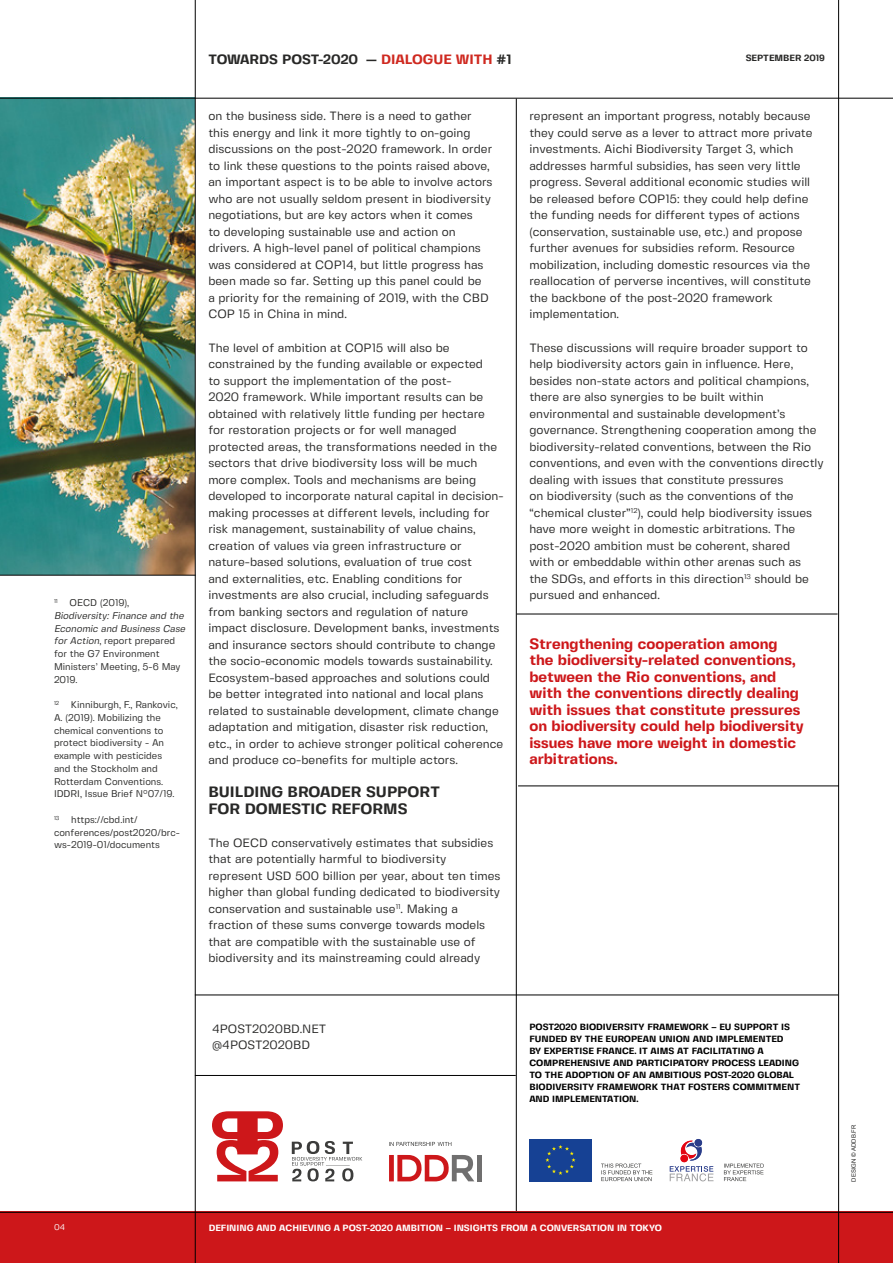
<style>
.page{position:relative;width:893px;height:1263px;background:#fff}
.page>*{position:absolute;margin:0;border:0;box-sizing:border-box;transform-origin:0 0}
.t1{font:700 15px/16.5px "Fivo Sans Modern";color:#cd171a}
.t2{font:700 15px/16.5px "Fivo Sans Modern";color:#282827}
.t3{font:700 13.5px "Fivo Sans Modern";color:#282827}
.t4{font:12px/16.5px "Fivo Sans Modern";color:#282827}
.t5{font:9.75px/12.8px "Fivo Sans Modern";color:#282827}
.t6{font:700 9px/12px "Fivo Sans Modern";color:#000}
.t7{font:700 9px "Fivo Sans Modern";color:#fff}
.t8{font:700 9px "Fivo Sans Modern";color:#282827}
.t9{font:8.25px "Fivo Sans Modern";color:#fff}
.t10{font:6px "Arial";color:#282827}
.s1{font-style:italic}
.s2{color:#cf2920}
</style>
<div class="page">
<img style="left:0;top:99px;width:195px;height:476px">
<hr style="left:195px;top:994px;width:643px;height:1px;background:#000">
<hr style="left:195px;top:1075px;width:321px;height:1px;background:#000">
<hr style="left:518px;top:785px;width:321px;height:1px;background:#000">
<hr style="left:517px;top:614px;width:320px;height:1px;background:#000">
<svg style="left:292px;top:1141px;width:70px;height:40px"></svg>
<svg style="left:212px;top:1111px;width:71px;height:70px"></svg>
<svg style="left:389px;top:1142px;width:62px;height:4px"></svg>
<svg style="left:389px;top:1155px;width:85px;height:26px"></svg>
<div style="left:477px;top:1155px;width:5px;height:26px;background:#706f6f"></div>
<hr style="left:0;top:575px;width:196px;height:1px;background:#000">
<hr style="left:516px;top:99px;width:1px;height:1113px;background:#000">
<hr style="left:0;top:98px;width:893px;height:1px;background:#000">
<svg style="left:670px;top:1139px;width:43px;height:42px"></svg>
<svg style="left:601px;top:1163px;width:51px;height:18px"></svg>
<svg style="left:724px;top:1163px;width:40px;height:18px"></svg>
<div style="left:529px;top:1139px;width:63px;height:42px;background:#164194"></div>
<svg style="left:545px;top:1145px;width:31px;height:30px"></svg>
<div style="left:0;top:1212px;width:893px;height:51px;background:#cd171a"></div>
<hr style="left:0;top:1212px;width:893px;height:1px;background:#000">
<hr style="left:195px;top:0;width:1px;height:1263px;background:#000">
<hr style="left:838px;top:0;width:1px;height:1263px;background:#000">
<p class="t5" style="left:54px;top:596px;width:135px"><sup>11</sup> OECD (2019),<br><span class="s1">Biodiversity: Finance and the<br>Economic and Business Case for Action</span>, report prepared for the G7 Environment<br>Ministers’ Meeting, 5-6 May<br>2019.</p>
<p class="t5" style="left:54px;top:698px;width:125px"><sup>12</sup> Kinniburgh, F., Rankovic,<br>A. (2019). Mobilizing the chemical conventions to protect biodiversity - An example with pesticides and the Stockholm and<br>Rotterdam Conventions.<br>IDDRI, Issue Brief N°07/19.</p>
<p class="t5" style="left:54px;top:813px;width:127px"><sup>13</sup> https://cbd.int/ conferences/post2020/brc&shy;ws-2019-01/documents</p>
<p class="t3" style="left:208px;top:51px;width:305px">TOWARDS POST-2020 — <span class="s2">DIALOGUE WITH</span> #1</p>
<p class="t4" style="left:208px;top:108px;width:286px">on the business side. There is a need to gather this energy and link it more tightly to on-going discussions on the post-2020 framework. In order to link these questions to the points raised above, an important aspect is to be able to involve actors who are not usually seldom present in biodiversity negotiations, but are key actors when it comes<br>to developing sustainable use and action on drivers. A high-level panel of political champions was considered at COP14, but little progress has been made so far. Setting up this panel could be<br>a priority for the remaining of 2019, with the CBD COP 15 in China in mind.</p>
<p class="t4" style="left:208px;top:339px;width:297px">The level of ambition at COP15 will also be constrained by the funding available or expected<br>to support the implementation of the post-<br>2020 framework. While important results can be obtained with relatively little funding per hectare for restoration projects or for well managed protected areas, the transformations needed in the sectors that drive biodiversity loss will be much more complex. Tools and mechanisms are being developed to incorporate natural capital in decision&shy;making processes at different levels, including for risk management, sustainability of value chains, creation of values via green infrastructure or nature-based solutions, evaluation of true cost<br>and externalities, etc. Enabling conditions for investments are also crucial, including safeguards from banking sectors and regulation of nature impact disclosure. Development banks, investments and insurance sectors should contribute to change the socio-economic models towards sustainability.<br>Ecosystem-based approaches and solutions could be better integrated into national and local plans related to sustainable development, climate change adaptation and mitigation, disaster risk reduction, etc., in order to achieve stronger political coherence and produce co-benefits for multiple actors.</p>
<p class="t2" style="left:208px;top:783px;width:233px">BUILDING BROADER SUPPORT<br>FOR DOMESTIC REFORMS</p>
<p class="t4" style="left:208px;top:834px;width:294px">The OECD conservatively estimates that subsidies that are potentially harmful to biodiversity represent USD 500 billion per year, about ten times higher than global funding dedicated to biodiversity conservation and sustainable use<sup>11</sup>. Making a fraction of these sums converge towards models that are compatible with the sustainable use of biodiversity and its mainstreaming could already</p>
<p class="t8" style="left:746px;top:52px;width:81px">SEPTEMBER 2019</p>
<p class="t4" style="left:529px;top:108px;width:285px">represent an important progress, notably because they could serve as a lever to attract more private investments. Aichi Biodiversity Target 3, which addresses harmful subsidies, has seen very little progress. Several additional economic studies will be released before COP15: they could help define the funding needs for different types of actions (conservation, sustainable use, etc.) and propose further avenues for subsidies reform. Resource mobilization, including domestic resources via the reallocation of perverse incentives, will constitute the backbone of the post-2020 framework implementation.</p>
<p class="t4" style="left:529px;top:339px;width:296px">These discussions will require broader support to help biodiversity actors gain in influence. Here, besides non-state actors and political champions, there are also synergies to be built within environmental and sustainable development’s governance. Strengthening cooperation among the biodiversity-related conventions, between the Rio conventions, and even with the conventions directly dealing with issues that constitute pressures<br>on biodiversity (such as the conventions of the “chemical cluster”<sup>12</sup>), could help biodiversity issues have more weight in domestic arbitrations. The post-2020 ambition must be coherent, shared<br>with or embeddable within other arenas such as<br>the SDGs, and efforts in this direction<sup>13</sup> should be pursued and enhanced.</p>
<p class="t1" style="left:529px;top:635px;width:276px">Strengthening cooperation among the biodiversity-related conventions, between the Rio conventions, and with the conventions directly dealing with issues that constitute pressures on biodiversity could help biodiversity issues have more weight in domestic arbitrations.</p>
<p class="t4" style="left:212px;top:1020px;width:116px">4POST2020BD.NET @4POST2020BD</p>
<p class="t6" style="left:529px;top:1021px;width:272px">POST2020 BIODIVERSITY FRAMEWORK – EU SUPPORT IS FUNDED BY THE EUROPEAN UNION AND IMPLEMENTED<br>BY EXPERTISE FRANCE. IT AIMS AT FACILITATING A COMPREHENSIVE AND PARTICIPATORY PROCESS LEADING TO THE ADOPTION OF AN AMBITIOUS POST-2020 GLOBAL BIODIVERSITY FRAMEWORK THAT FOSTERS COMMITMENT AND IMPLEMENTATION.</p>
<p class="t9" style="left:54px;top:1222px;width:13px">04</p>
<p class="t7" style="left:209px;top:1222px;width:455px">DEFINING AND ACHIEVING A POST-2020 AMBITION – INSIGHTS FROM A CONVERSATION IN TOKYO</p>
<p class="t10" style="left:850px;top:1181px;width:58px;rotate:-90deg">DESIGN © ADDB.FR</p>
</div>
